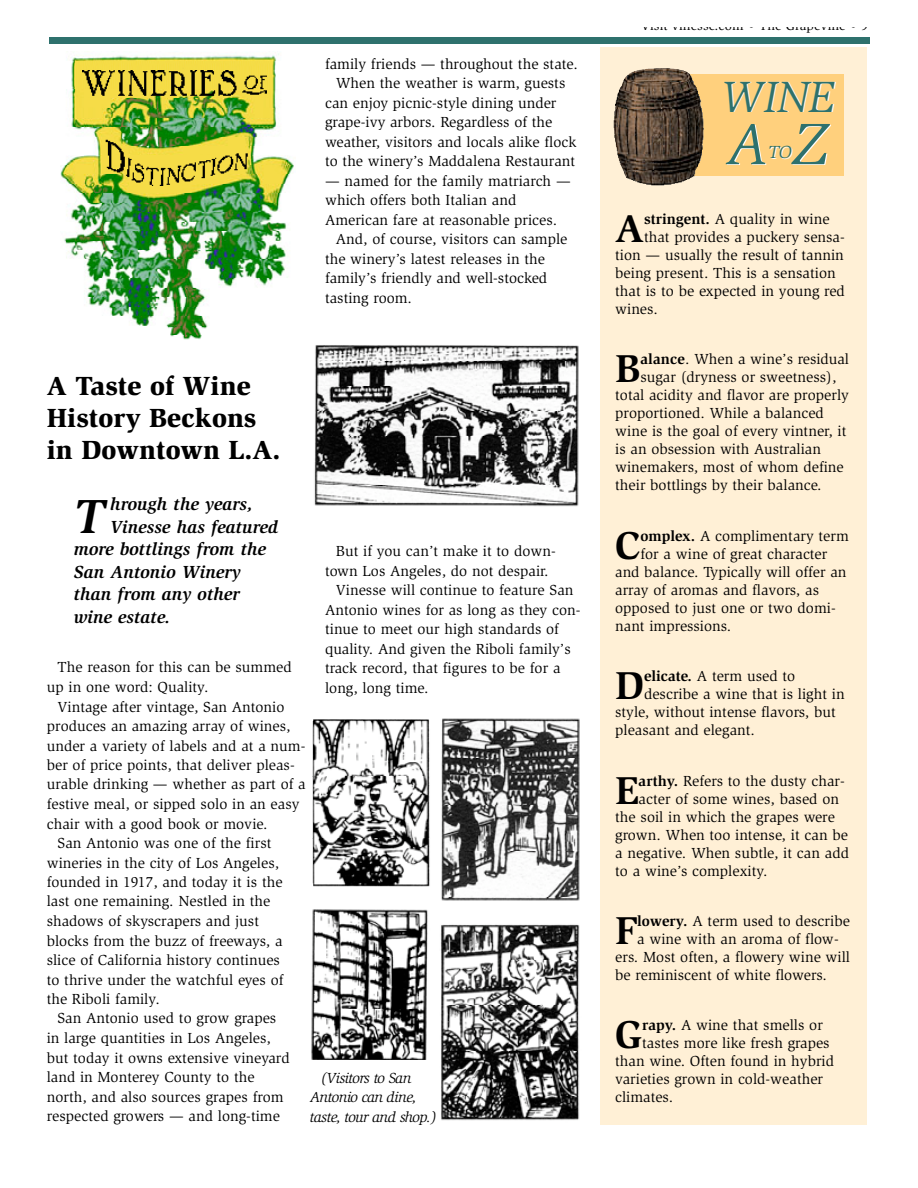
<style>
.page{position:relative;width:918px;height:1188px;background:#fff}
.page>*{position:absolute;margin:0;border:0;box-sizing:border-box;transform-origin:0 0}
.t1{font:italic 60px "Slimbach";color:#2e716d}
.t2{font:italic 700 49.2px "Slimbach";color:#000}
.t3{font:italic 45px "Slimbach";color:#2e716d}
.t4{font:700 39.9px "Slimbach";color:#000}
.t5{font:900 27px/32.4px "Slimbach";color:#000}
.t6{font:italic 700 18px "Slimbach";color:#000}
.t7{font:italic 18px "Slimbach";color:#2e716d}
.t8{font:15px/19.5px "Slimbach";color:#000}
.t9{font:italic 15px/19.5px "Slimbach";letter-spacing:-.045em;color:#000}
.t10{font:13.5px "Slimbach";color:#000}
.s1{font-weight:700}
</style>
<div class="page">
<img style="left:60px;top:53px;width:234px;height:287px">
<img style="left:83px;top:71px;width:183px;height:115px">
<div style="left:49px;top:37px;width:821px;height:6px;background:#2e716d"></div>
<div style="left:600px;top:48px;width:267px;height:1077px;background:#fff0d6"></div>
<div style="left:657px;top:75px;width:187px;height:101px;background:#ffd07d"></div>
<img style="left:621px;top:68px;width:83px;height:117px">
<img style="left:314px;top:345px;width:265px;height:162px">
<img style="left:313px;top:719px;width:117px;height:167px">
<img style="left:311px;top:909px;width:117px;height:151px">
<img style="left:441px;top:718px;width:139px;height:183px">
<img style="left:441px;top:924px;width:139px;height:197px">
<h3 class="t5" style="left:47px;top:371px;width:235px">A Taste of Wine<br>History Beckons in Downtown L.A.</h3>
<p class="t8" style="left:325px;top:55px;width:254px">family friends — throughout the state.</p>
<p class="t8" style="left:336px;top:75px;width:231px">When the weather is warm, guests</p>
<p class="t8" style="left:325px;top:94px;width:233px">can enjoy picnic-style dining under</p>
<p class="t8" style="left:325px;top:114px;width:229px">grape-ivy arbors. Regardless of the</p>
<p class="t8" style="left:325px;top:133px;width:253px">weather, visitors and locals alike flock</p>
<p class="t8" style="left:325px;top:153px;width:252px">to the winery’s Maddalena Restaurant</p>
<p class="t8" style="left:325px;top:172px;width:247px">— named for the family matriarch —</p>
<p class="t8" style="left:325px;top:192px;width:193px">which offers both Italian and</p>
<p class="t8" style="left:325px;top:211px;width:234px">American fare at reasonable prices.</p>
<p class="t8" style="left:336px;top:231px;width:233px">And, of course, visitors can sample</p>
<p class="t8" style="left:325px;top:250px;width:221px">the winery’s latest releases in the</p>
<p class="t8" style="left:325px;top:270px;width:224px">family’s friendly and well-stocked</p>
<p class="t8" style="left:325px;top:289px;width:88px">tasting room.</p>
<h2 class="t2" style="left:74px;top:497px;width:32px">T</h2>
<p class="t6" style="left:110px;top:497px;width:144px">hrough the years,</p>
<p class="t6" style="left:110px;top:520px;width:170px">Vinesse has featured</p>
<p class="t6" style="left:74px;top:542px;width:194px">more bottlings from the</p>
<p class="t6" style="left:74px;top:565px;width:169px">San Antonio Winery</p>
<p class="t6" style="left:74px;top:587px;width:167px">than from any other</p>
<p class="t6" style="left:74px;top:610px;width:98px">wine estate.</p>
<p class="t8" style="left:47px;top:659px;width:246px;text-indent:11px">The reason for this can be summed up in one word: Quality.</p>
<p class="t8" style="left:58px;top:698px;width:228px">Vintage after vintage, San Antonio</p>
<p class="t8" style="left:47px;top:718px;width:245px">produces an amazing array of wines,</p>
<p class="t8" style="left:47px;top:737px;width:260px">under a variety of labels and at a num-</p>
<p class="t8" style="left:47px;top:756px;width:250px">ber of price points, that deliver pleas-</p>
<p class="t8" style="left:47px;top:776px;width:260px">urable drinking — whether as part of a</p>
<p class="t8" style="left:47px;top:795px;width:254px">festive meal, or sipped solo in an easy</p>
<p class="t8" style="left:47px;top:815px;width:222px">chair with a good book or movie.</p>
<p class="t8" style="left:58px;top:834px;width:215px">San Antonio was one of the first</p>
<p class="t8" style="left:47px;top:854px;width:234px">wineries in the city of Los Angeles,</p>
<p class="t8" style="left:47px;top:873px;width:237px">founded in 1917, and today it is the</p>
<p class="t8" style="left:47px;top:893px;width:225px">last one remaining. Nestled in the</p>
<p class="t8" style="left:47px;top:912px;width:214px">shadows of skyscrapers and just</p>
<p class="t8" style="left:47px;top:932px;width:238px">blocks from the buzz of freeways, a</p>
<p class="t8" style="left:47px;top:951px;width:235px">slice of California history continues</p>
<p class="t8" style="left:47px;top:971px;width:238px">to thrive under the watchful eyes of</p>
<p class="t8" style="left:47px;top:990px;width:115px">the Riboli family.</p>
<p class="t8" style="left:58px;top:1010px;width:220px">San Antonio used to grow grapes</p>
<p class="t8" style="left:47px;top:1029px;width:226px">in large quantities in Los Angeles,</p>
<p class="t8" style="left:47px;top:1049px;width:245px">but today it owns extensive vineyard</p>
<p class="t8" style="left:47px;top:1068px;width:209px">land in Monterey County to the</p>
<p class="t8" style="left:47px;top:1088px;width:238px">north, and also sources grapes from</p>
<p class="t8" style="left:47px;top:1107px;width:235px">respected growers — and long-time</p>
<p class="t8" style="left:336px;top:543px;width:222px">But if you can’t make it to down-</p>
<p class="t8" style="left:325px;top:562px;width:225px">town Los Angeles, do not despair.</p>
<p class="t8" style="left:336px;top:582px;width:239px">Vinesse will continue to feature San</p>
<p class="t8" style="left:325px;top:601px;width:257px">Antonio wines for as long as they con-</p>
<p class="t8" style="left:325px;top:621px;width:235px">tinue to meet our high standards of</p>
<p class="t8" style="left:325px;top:640px;width:247px">quality. And given the Riboli family’s</p>
<p class="t8" style="left:325px;top:659px;width:237px">track record, that figures to be for a</p>
<p class="t8" style="left:325px;top:679px;width:105px">long, long time.</p>
<p class="t9" style="left:310px;top:1069px;width:128px;text-indent:11px">(V isito rs to San<br>Antonio can dine,<br>ta ste, tour and shop.)</p>
<p class="t10" style="left:641px;top:20px;width:229px">Visit vinesse.com • The Grapevine • 9</p>
<h3 class="t3" style="left:721px;top:79px;width:115px">WINE</h3>
<h1 class="t1" style="left:726px;top:121px;width:104px">A Z</h1>
<p class="t7" style="left:768px;top:145px;width:25px">TO</p>
<h3 class="t4" style="left:615px;top:214px;width:30px">A</h3>
<p class="t8" style="left:644px;top:211px;width:187px"><span class="s1">stringent.</span> A quality in wine</p>
<p class="t8" style="left:644px;top:229px;width:202px">that provides a puckery sensa-</p>
<p class="t8" style="left:615px;top:247px;width:230px">tion — usually the result of tannin</p>
<p class="t8" style="left:615px;top:265px;width:222px">being present. This is a sensation</p>
<p class="t8" style="left:615px;top:283px;width:231px">that is to be expected in young red</p>
<p class="t8" style="left:615px;top:300px;width:44px">wines.</p>
<h3 class="t4" style="left:615px;top:354px;width:27px">B</h3>
<p class="t8" style="left:640px;top:351px;width:210px"><span class="s1">alance</span>. When a wine’s residual</p>
<p class="t8" style="left:640px;top:369px;width:198px">sugar (dryness or sweetness),</p>
<p class="t8" style="left:615px;top:387px;width:235px">total acidity and flavor are properly</p>
<p class="t8" style="left:615px;top:405px;width:210px">proportioned. While a balanced</p>
<p class="t8" style="left:615px;top:423px;width:233px">wine is the goal of every vintner, it</p>
<p class="t8" style="left:615px;top:441px;width:207px">is an obsession with Australian</p>
<p class="t8" style="left:615px;top:459px;width:230px">winemakers, most of whom define</p>
<p class="t8" style="left:615px;top:477px;width:208px">their bottlings by their balance.</p>
<h3 class="t4" style="left:615px;top:530px;width:27px">C</h3>
<p class="t8" style="left:640px;top:527px;width:210px"><span class="s1">omplex.</span> A complimentary term</p>
<p class="t8" style="left:640px;top:545px;width:188px">for a wine of great character</p>
<p class="t8" style="left:615px;top:563px;width:233px">and balance. Typically will offer an</p>
<p class="t8" style="left:615px;top:581px;width:205px">array of aromas and flavors, as</p>
<p class="t8" style="left:615px;top:599px;width:222px">opposed to just one or two domi-</p>
<p class="t8" style="left:615px;top:617px;width:118px">nant impressions.</p>
<h3 class="t4" style="left:615px;top:670px;width:30px">D</h3>
<p class="t8" style="left:644px;top:667px;width:153px"><span class="s1">elicate.</span> A term used to</p>
<p class="t8" style="left:644px;top:685px;width:202px">describe a wine that is light in</p>
<p class="t8" style="left:615px;top:703px;width:222px">style, without intense flavors, but</p>
<p class="t8" style="left:615px;top:721px;width:141px">pleasant and elegant.</p>
<h3 class="t4" style="left:615px;top:775px;width:25px">E</h3>
<p class="t8" style="left:639px;top:772px;width:208px"><span class="s1">arthy.</span> Refers to the dusty char-</p>
<p class="t8" style="left:639px;top:790px;width:202px">acter of some wines, based on</p>
<p class="t8" style="left:615px;top:808px;width:221px">the soil in which the grapes were</p>
<p class="t8" style="left:615px;top:826px;width:234px">grown. When too intense, it can be</p>
<p class="t8" style="left:615px;top:844px;width:235px">a negative. When subtle, it can add</p>
<p class="t8" style="left:615px;top:862px;width:154px">to a wine’s complexity.</p>
<h3 class="t4" style="left:615px;top:915px;width:24px">F</h3>
<p class="t8" style="left:637px;top:912px;width:214px"><span class="s1">lowery.</span> A term used to describe</p>
<p class="t8" style="left:637px;top:930px;width:203px">a wine with an aroma of flow-</p>
<p class="t8" style="left:615px;top:948px;width:236px">ers. Most often, a flowery wine will</p>
<p class="t8" style="left:615px;top:966px;width:213px">be reminiscent of white flowers.</p>
<h3 class="t4" style="left:615px;top:1020px;width:29px">G</h3>
<p class="t8" style="left:642px;top:1017px;width:182px"><span class="s1">rapy.</span> A wine that smells or</p>
<p class="t8" style="left:642px;top:1035px;width:189px">tastes more like fresh grapes</p>
<p class="t8" style="left:615px;top:1053px;width:220px">than wine. Often found in hybrid</p>
<p class="t8" style="left:615px;top:1071px;width:209px">varieties grown in cold-weather</p>
<p class="t8" style="left:615px;top:1089px;width:60px">climates.</p>
</div>
